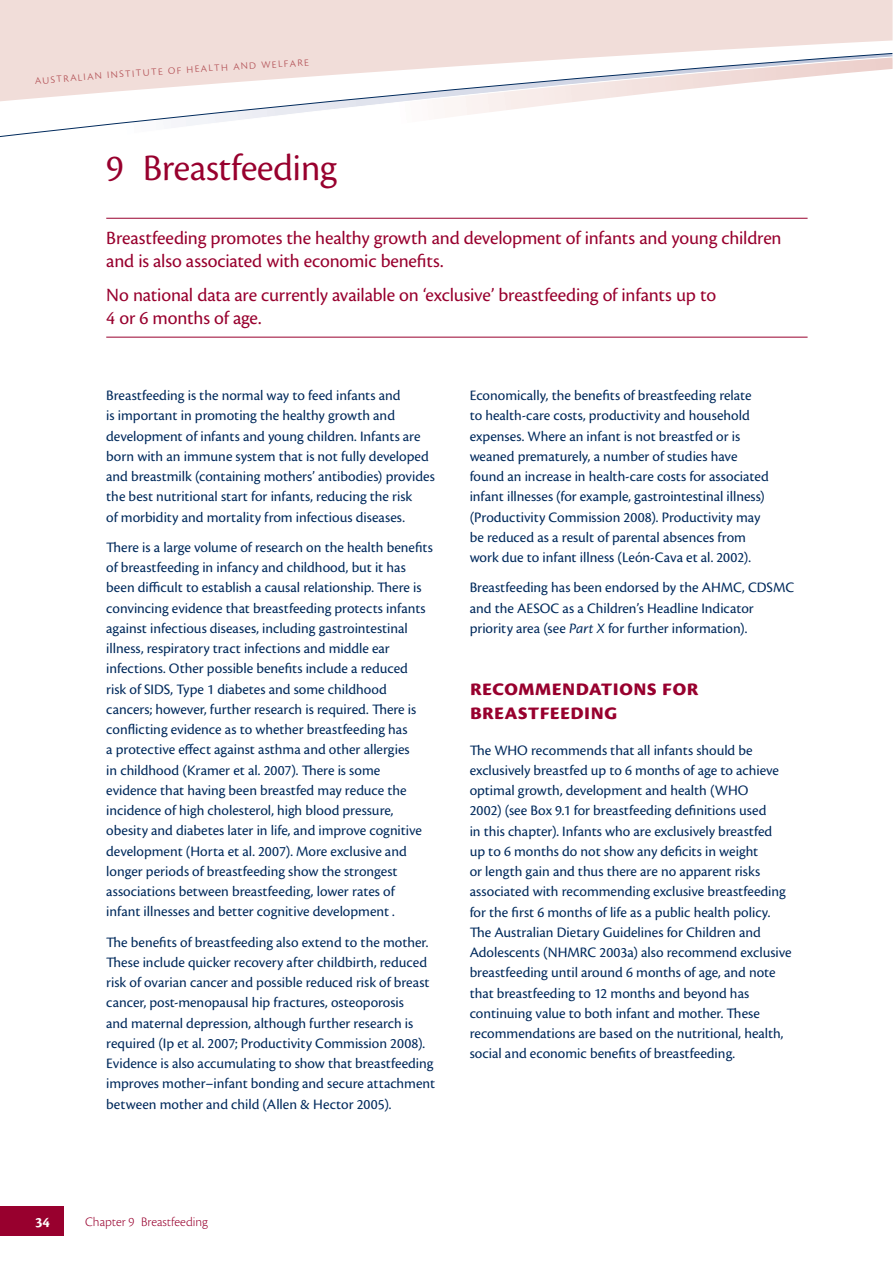
<style>
.page{position:relative;width:893px;height:1263px;background:#fff}
.page>*{position:absolute;margin:0;border:0;box-sizing:border-box;transform-origin:0 0}
.t1{font:39px "Cronos Pro Disp";color:#98002e}
.t2{font:700 24px/24px "Cronos Pro";color:#98002e}
.t3{font:19.5px/23.4px "Cronos Pro";letter-spacing:-.01em;color:#98002e}
.t4{font:15px/20.2px "Cronos Pro";color:#002a5c}
.t5{font:700 15px "Cronos Pro";color:#fff}
.t6{font:300 13.5px "Cronos Pro";color:#b45358}
.t7{font:300 13.5px "Cronos Pro";color:#98002e}
.s1{font-style:italic}
</style>
<div class="page">
<div style="left:0;top:0;width:892px;height:53px;background:#f1ddd9"></div>
<svg style="left:0;top:53px;width:892px;height:84px"></svg>
<div style="left:0;top:1206px;width:64px;height:30px;background:#98002e"></div>
<svg style="left:892px;top:32px;width:1px;height:37px"></svg>
<hr style="left:106px;top:218px;width:701px;height:1px;background:#98002e">
<hr style="left:106px;top:337px;width:701px;height:1px;background:#98002e">
<p class="t6" style="left:34px;top:75px;width:43px;rotate:-5deg">AUSTRA</p>
<p class="t6" style="left:77px;top:71px;width:164px;rotate:-4deg">LIAN INSTITUTE OF HEALTH A</p>
<p class="t6" style="left:240px;top:60px;width:70px;rotate:-3deg">ND WELFARE</p>
<h1 class="t1" style="left:106px;top:152px;width:232px">9 Breastfeeding</h1>
<h3 class="t3" style="left:106px;top:228px;width:677px">Breastfeeding promotes the healthy growth and development of infants and young children and is also associated with economic benefits.</h3>
<h3 class="t3" style="left:106px;top:285px;width:611px">No national data are currently available on ‘exclusive’ breastfeeding of infants up to<br>4 or 6 months of age.</h3>
<p class="t4" style="left:106px;top:387px;width:330px">Breastfeeding is the normal way to feed infants and<br>is important in promoting the healthy growth and development of infants and young children. Infants are born with an immune system that is not fully developed and breastmilk (containing mothers’ antibodies) provides the best nutritional start for infants, reducing the risk<br>of morbidity and mortality from infectious diseases.</p>
<p class="t4" style="left:106px;top:538px;width:328px">There is a large volume of research on the health benefits of breastfeeding in infancy and childhood, but it has been difficult to establish a causal relationship. There is convincing evidence that breastfeeding protects infants against infectious diseases, including gastrointestinal illness, respiratory tract infections and middle ear infections. Other possible benefits include a reduced<br>risk of SIDS, Type 1 diabetes and some childhood cancers; however, further research is required. There is conflicting evidence as to whether breastfeeding has<br>a protective effect against asthma and other allergies<br>in childhood (Kramer et al. 2007). There is some evidence that having been breastfed may reduce the incidence of high cholesterol, high blood pressure, obesity and diabetes later in life, and improve cognitive development (Horta et al. 2007). More exclusive and longer periods of breastfeeding show the strongest associations between breastfeeding, lower rates of infant illnesses and better cognitive development .</p>
<p class="t4" style="left:106px;top:933px;width:330px">The benefits of breastfeeding also extend to the mother.<br>These include quicker recovery after childbirth, reduced risk of ovarian cancer and possible reduced risk of breast cancer, post-menopausal hip fractures, osteoporosis<br>and maternal depression, although further research is required (Ip et al. 2007; Productivity Commission 2008).<br>Evidence is also accumulating to show that breastfeeding improves mother–infant bonding and secure attachment between mother and child (Allen &amp; Hector 2005).</p>
<p class="t4" style="left:470px;top:387px;width:301px">Economically, the benefits of breastfeeding relate<br>to health-care costs, productivity and household expenses. Where an infant is not breastfed or is weaned prematurely, a number of studies have found an increase in health-care costs for associated infant illnesses (for example, gastrointestinal illness) (Productivity Commission 2008). Productivity may be reduced as a result of parental absences from work due to infant illness (León-Cava et al. 2002).</p>
<p class="t4" style="left:470px;top:579px;width:326px">Breastfeeding has been endorsed by the AHMC, CDSMC and the AESOC as a Children’s Headline Indicator priority area (see <span class="s1">Part X</span> for further information).</p>
<h2 class="t2" style="left:470px;top:677px;width:230px">Recommendations for breastfeeding</h2>
<p class="t4" style="left:470px;top:741px;width:323px">The WHO recommends that all infants should be exclusively breastfed up to 6 months of age to achieve optimal growth, development and health (WHO<br>2002) (see Box 9.1 for breastfeeding definitions used<br>in this chapter). Infants who are exclusively breastfed<br>up to 6 months do not show any deficits in weight<br>or length gain and thus there are no apparent risks associated with recommending exclusive breastfeeding for the first 6 months of life as a public health policy.<br>The Australian Dietary Guidelines for Children and Adolescents (NHMRC 2003a) also recommend exclusive breastfeeding until around 6 months of age, and note that breastfeeding to 12 months and beyond has continuing value to both infant and mother. These recommendations are based on the nutritional, health, social and economic benefits of breastfeeding.</p>
<p class="t5" style="left:35px;top:1216px;width:16px">34</p>
<p class="t7" style="left:85px;top:1216px;width:124px">Chapter 9 Breastfeeding</p>
</div>
